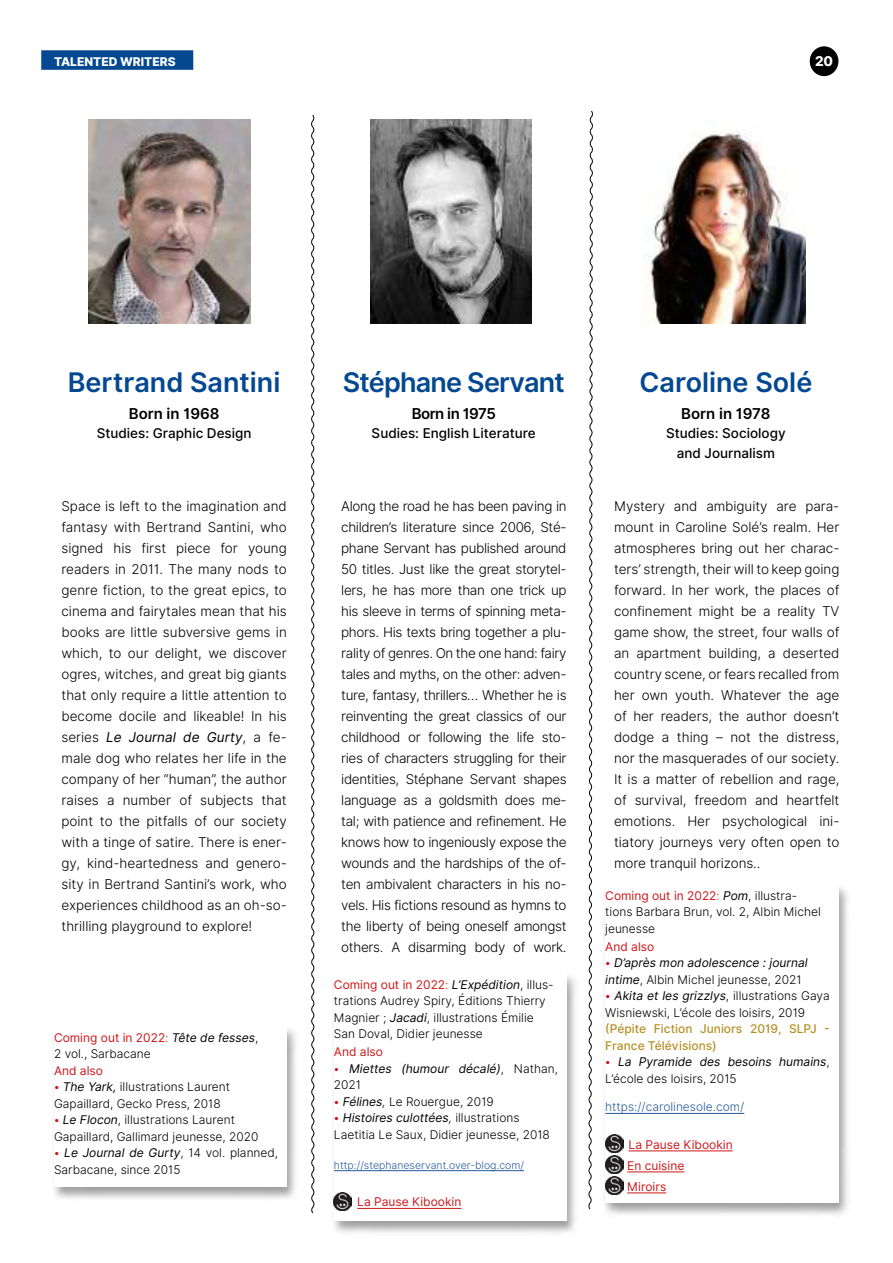
<style>
.page{position:relative;width:893px;height:1263px;background:#fff}
.page>*{position:absolute;margin:0;border:0;box-sizing:border-box;transform-origin:0 0}
.t1{font:600 27px "Inter";color:#034890}
.t2{font:600 27px "Inter";letter-spacing:-.03em;color:#034890}
.t3{font:600 15px "Inter";color:#000}
.t4{font:600 15px "Inter";letter-spacing:-.03em;color:#000}
.t5{font:13.5px/21px "Inter Light BETA";letter-spacing:-.005em;color:#000;text-align:justify}
.t6{font:500 13.5px/19.5px "Inter";color:#000;text-align:center}
.t7{font:italic 13.5px "Inter";color:#000}
.t8{font:800 13.5px "Inter";color:#fff}
.t9{font:12px/16.5px "Inter Light BETA";color:#000}
.t10{font:italic 12px "Inter";color:#000}
.t11{font:12px/21px "Inter";color:#cd1619}
.t12{font:500 12px/16.5px "Inter";color:#b59025}
.t13{font:12px "Inter Light BETA";color:#265a9b}
.t14{font:800 12px "Inter";color:#fff}
.t15{font:10.5px "Inter Light BETA";color:#265a9b}
.s1{font-family:"Inter Light BETA";font-style:normal}
.s2{font-family:"Inter Light BETA"}
.s3{font-style:italic;color:#000}
.s4{font-family:"Inter Light BETA";color:#000}
.s5{color:#cd1619}
.s6{font-family:"Inter";font-style:italic}
.s7{font-family:"Inter Light BETA";font-style:normal;color:#cd1619}
.s8{font-family:"Inter Light Italic BETA"}
.s9{font-family:"Inter Light Italic BETA";font-style:normal}
</style>
<div class="page">
<div style="left:810px;top:46px;width:28px;height:30px;background:#000;border-radius:50%"></div>
<svg style="left:311px;top:115px;width:4px;height:1099px"></svg>
<svg style="left:588px;top:110px;width:5px;height:1100px"></svg>
<img style="left:89px;top:119px;width:161px;height:204px">
<img style="left:645px;top:130px;width:160px;height:193px">
<img style="left:370px;top:119px;width:162px;height:204px">
<div style="left:330px;top:972px;width:249px;height:264px;background:#000;opacity:.38"></div>
<div style="left:334px;top:973px;width:233px;height:247px;background:#fff"></div>
<hr style="left:334px;top:1170px;width:190px;height:1px;background:#265a9b">
<hr style="left:357px;top:1208px;width:104px;height:1px;background:#cd1619">
<img style="left:334px;top:1192px;width:18px;height:18px">
<div style="left:50px;top:1025px;width:249px;height:177px;background:#000;opacity:.38"></div>
<div style="left:54px;top:1026px;width:233px;height:160px;background:#fff"></div>
<div style="left:601px;top:883px;width:250px;height:335px;background:#000;opacity:.38"></div>
<div style="left:605px;top:884px;width:233px;height:318px;background:#fff"></div>
<hr style="left:605px;top:1113px;width:139px;height:1px;background:#265a9b">
<hr style="left:629px;top:1150px;width:104px;height:1px;background:#cd1619">
<hr style="left:627px;top:1171px;width:57px;height:1px;background:#cd1619">
<hr style="left:627px;top:1192px;width:39px;height:1px;background:#cd1619">
<img style="left:605px;top:1135px;width:18px;height:18px">
<img style="left:605px;top:1156px;width:18px;height:18px">
<img style="left:605px;top:1177px;width:18px;height:18px">
<div style="left:41px;top:50px;width:152px;height:20px;background:#034890"></div>
<p class="t14" style="left:54px;top:52px;width:123px">TALENTED WRITERS</p>
<p class="t8" style="left:815px;top:51px;width:20px">20</p>
<h1 class="t1" style="left:68px;top:362px;width:214px">Bertrand Santini</h1>
<p class="t3" style="left:129px;top:402px;width:92px">Born in 1968</p>
<p class="t6" style="left:97px;top:424px;width:156px">Studies: Graphic Design</p>
<p class="t5" style="left:61px;top:495px;width:227px">Space is left to the imagination and fantasy with Bertrand Santini, who signed his first piece for young readers in 2011. The many nods to genre fiction, to the great epics, to cinema and fairytales mean that his books are little subversive gems in which, to our delight, we discover ogres, witches, and great big giants that only require a little attention to become docile and likeable! In his</p>
<p class="t7" style="left:61px;top:727px;width:227px"><span class="s1">series</span> Le Journal de Gurty<span class="s1">, a fe-</span></p>
<p class="t5" style="left:61px;top:747px;width:227px">male dog who relates her life in the company of her “human”, the author raises a number of subjects that point to the pitfalls of our society with a tinge of satire. There is ener&shy;gy, kind-heartedness and genero&shy;sity in Bertrand Santini’s work, who experiences childhood as an oh-so&shy;thrilling playground to explore!</p>
<p class="t11" style="left:54px;top:1027px;width:206px">Coming out in 2022<span class="s2">:</span> <span class="s3">Tête de fesses</span><span class="s4">,</span></p>
<p class="t9" style="left:54px;top:1046px;width:98px">2 vol., Sarbacane</p>
<p class="t11" style="left:54px;top:1060px;width:51px">And also</p>
<p class="t9" style="left:54px;top:1079px;width:178px"><span class="s5">•</span> <span class="s6">The Yark,</span> illustrations Laurent<br>Gapaillard, Gecko Press, 2018</p>
<p class="t9" style="left:54px;top:1112px;width:206px"><span class="s5">•</span> <span class="s6">Le Flocon</span>, illustrations Laurent<br>Gapaillard, Gallimard jeunesse, 2020</p>
<p class="t10" style="left:54px;top:1144px;width:226px"><span class="s7">•</span> Le Journal de Gurty<span class="s1">, 14 vol. planned,</span></p>
<p class="t9" style="left:54px;top:1161px;width:128px">Sarbacane, since 2015</p>
<h1 class="t2" style="left:343px;top:362px;width:223px">Stéphane Servant</h1>
<p class="t4" style="left:412px;top:402px;width:86px">Born in 1975</p>
<p class="t6" style="left:372px;top:424px;width:166px">Sudies: English Literature</p>
<h1 class="t1" style="left:639px;top:362px;width:174px">Caroline Solé</h1>
<p class="t3" style="left:681px;top:402px;width:91px">Born in 1978</p>
<p class="t6" style="left:666px;top:424px;width:121px">Studies: Sociology and Journalism</p>
<p class="t5" style="left:341px;top:495px;width:227px">Along the road he has been paving in children’s literature since 2006, Sté&shy;phane Servant has published around 50 titles. Just like the great storytel&shy;lers, he has more than one trick up his sleeve in terms of spinning meta&shy;phors. His texts bring together a plu&shy;rality of genres. On the one hand: fairy tales and myths, on the other: adven&shy;ture, fantasy, thrillers… Whether he is reinventing the great classics of our childhood or following the life sto&shy;ries of characters struggling for their identities, Stéphane Servant shapes language as a goldsmith does me&shy;tal; with patience and refinement. He knows how to ingeniously expose the wounds and the hardships of the of&shy;ten ambivalent characters in his no&shy;vels. His fictions resound as hymns to the liberty of being oneself amongst others. A disarming body of work.</p>
<p class="t5" style="left:614px;top:496px;width:227px">Mystery and ambiguity are para&shy;mount in Caroline Solé’s realm. Her atmospheres bring out her charac&shy;ters’ strength, their will to keep going forward. In her work, the places of confinement might be a reality TV game show, the street, four walls of an apartment building, a deserted country scene, or fears recalled from her own youth. Whatever the age of her readers, the author doesn’t dodge a thing – not the distress, nor the masquerades of our society.<br>It is a matter of rebellion and rage, of survival, freedom and heartfelt emotions. Her psychological ini&shy;tiatory journeys very often open to more tranquil horizons..</p>
<p class="t11" style="left:334px;top:974px;width:221px">Coming out in 2022<span class="s2">:</span> <span class="s3">L’Expédition</span><span class="s4">, illus-</span></p>
<p class="t9" style="left:334px;top:993px;width:213px">trations Audrey Spiry, Éditions Thierry<br>Magnier ; <span class="s6">Jacadi</span>, illustrations Émilie<br>San Doval, Didier jeunesse</p>
<p class="t11" style="left:334px;top:1042px;width:51px">And also</p>
<p class="t10" style="left:334px;top:1060px;width:226px"><span class="s7">•</span> Miettes (humour décalé)<span class="s1">, Nathan,</span></p>
<p class="t9" style="left:334px;top:1077px;width:29px">2021</p>
<p class="t9" style="left:334px;top:1093px;width:161px"><span class="s5">•</span> <span class="s6">Félines</span><span class="s8">,</span> Le Rouergue, 2019</p>
<p class="t10" style="left:334px;top:1109px;width:187px"><span class="s7">•</span> Histoires culottées<span class="s9">,</span> <span class="s1">illustrations</span></p>
<p class="t9" style="left:334px;top:1126px;width:217px">Laetitia Le Saux, Didier jeunesse, 2018</p>
<p class="t15" style="left:334px;top:1158px;width:192px">http://stephaneservant.over-blog.com/</p>
<p class="t11" style="left:357px;top:1192px;width:106px">La Pause Kibookin</p>
<p class="t11" style="left:605px;top:885px;width:193px">Coming out in 2022<span class="s2">:</span> <span class="s3">Pom</span><span class="s4">, illustra-</span></p>
<p class="t9" style="left:605px;top:904px;width:217px">tions Barbara Brun, vol. 2, Albin Michel jeunesse</p>
<p class="t11" style="left:605px;top:936px;width:51px">And also</p>
<p class="t10" style="left:605px;top:954px;width:204px"><span class="s7">•</span> D’après mon adolescence : journal</p>
<p class="t9" style="left:605px;top:971px;width:198px"><span class="s6">intime</span>, Albin Michel jeunesse, 2021</p>
<p class="t10" style="left:605px;top:987px;width:226px"><span class="s7">•</span> Akita et les grizzlys<span class="s1">, illustrations Gaya</span></p>
<p class="t9" style="left:605px;top:1004px;width:201px">Wisniewski, L’école des loisirs, 2019</p>
<p class="t12" style="left:605px;top:1021px;width:226px">(Pépite Fiction Juniors 2019, SLPJ -<br>France Télévisions)</p>
<p class="t10" style="left:605px;top:1053px;width:226px"><span class="s7">•</span> La Pyramide des besoins humains<span class="s1">,</span></p>
<p class="t9" style="left:605px;top:1070px;width:133px">L’école des loisirs, 2015</p>
<p class="t13" style="left:605px;top:1098px;width:141px">https://carolinesole.com/</p>
<p class="t11" style="left:627px;top:1134px;width:107px">La Pause Kibookin<br>En cuisine<br>Miroirs</p>
</div>
